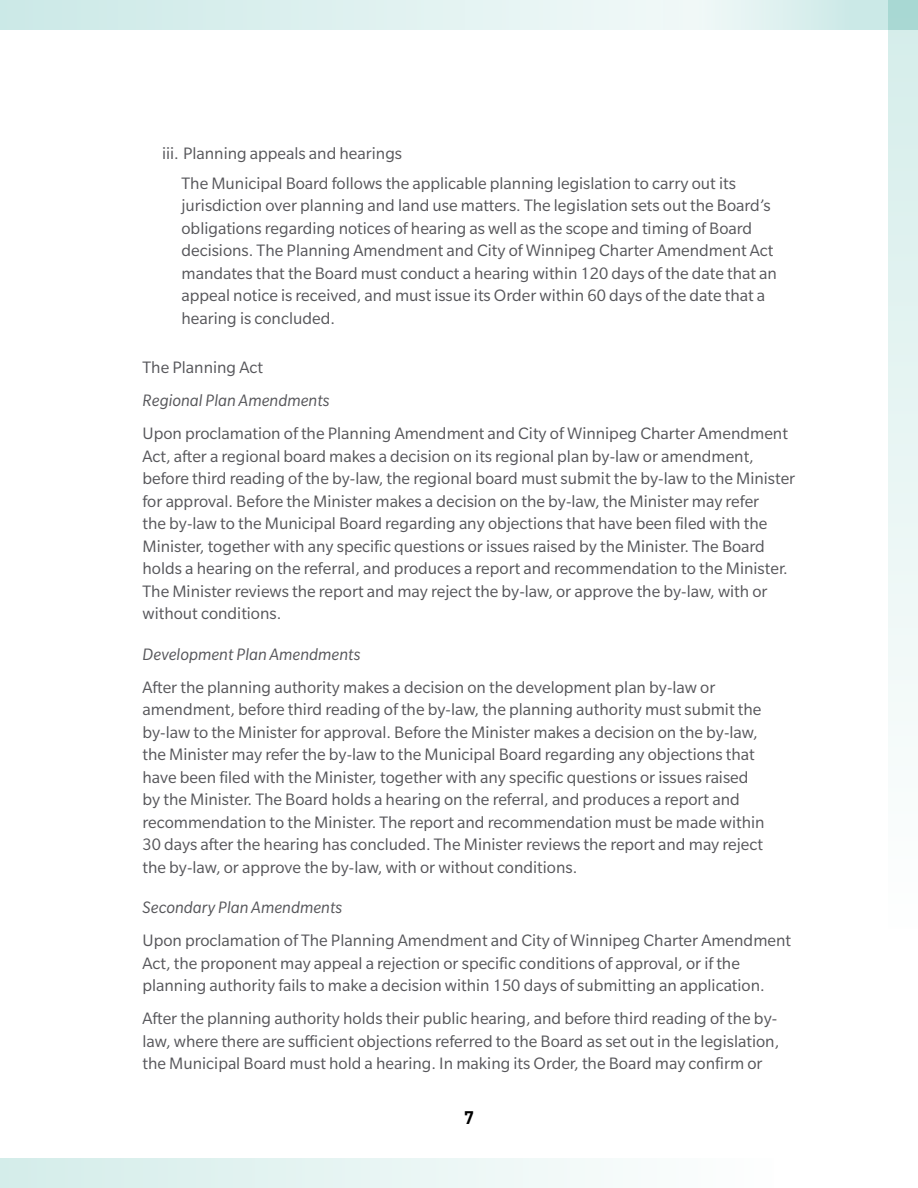
<style>
.page{position:relative;width:918px;height:1188px;background:#fff}
.page>*{position:absolute;margin:0;border:0;box-sizing:border-box;transform-origin:0 0}
.Body_Copy{font:18px/22.5px "Slate Std";color:#56565a}
.Body_copy_after_i{font:18px/22.5px "Slate Std";color:#56565a}
.Subs_Italics{font:italic 18px "Slate Std";color:#56565a}
.i__ii__iii{font:18px "Slate Std";color:#56565a}
.Body_Copy-2{font:italic 18px "Slate Std";color:#56565a}
.t1{font:700 18px "DIN Pro";color:#000}
</style>
<div class="page">
<div style="left:0;top:1159px;width:774px;height:29px;background:linear-gradient(to right,#d4edea,#fefefe)"></div>
<svg style="left:0;top:0;width:663px;height:29px;background:#ddf0ef"></svg>
<svg style="left:663px;top:0;width:226px;height:29px"></svg>
<svg style="left:889px;top:0;width:29px;height:725px;fill:#e4f4f2"></svg>
<p class="i__ii__iii" style="left:162px;top:144px;width:242px">iii. Planning appeals and hearings</p>
<p class="Body_copy_after_i" style="left:182px;top:172px;width:597px">The Municipal Board follows the applicable planning legislation to carry out its jurisdiction over planning and land use matters. The legislation sets out the Board’s obligations regarding notices of hearing as well as the scope and timing of Board decisions. The Planning Amendment and City of Winnipeg Charter Amendment Act mandates that the Board must conduct a hearing within 120 days of the date that an appeal notice is received, and must issue its Order within 60 days of the date that a hearing is concluded.</p>
<p class="Body_Copy" style="left:142px;top:356px;width:122px">The Planning Act</p>
<p class="Body_Copy-2" style="left:142px;top:391px;width:188px">Regional Plan Amendments</p>
<p class="Body_Copy" style="left:142px;top:422px;width:654px">Upon proclamation of the Planning Amendment and City of Winnipeg Charter Amendment Act, after a regional board makes a decision on its regional plan by-law or amendment, before third reading of the by-law, the regional board must submit the by-law to the Minister for approval. Before the Minister makes a decision on the by-law, the Minister may refer<br>the by-law to the Municipal Board regarding any objections that have been filed with the Minister, together with any specific questions or issues raised by the Minister. The Board holds a hearing on the referral, and produces a report and recommendation to the Minister.<br>The Minister reviews the report and may reject the by-law, or approve the by-law, with or without conditions.</p>
<p class="Subs_Italics" style="left:142px;top:645px;width:219px">Development Plan Amendments</p>
<p class="Body_Copy" style="left:142px;top:676px;width:624px">After the planning authority makes a decision on the development plan by-law or amendment, before third reading of the by-law, the planning authority must submit the by-law to the Minister for approval. Before the Minister makes a decision on the by-law, the Minister may refer the by-law to the Municipal Board regarding any objections that have been filed with the Minister, together with any specific questions or issues raised by the Minister. The Board holds a hearing on the referral, and produces a report and recommendation to the Minister. The report and recommendation must be made within 30 days after the hearing has concluded. The Minister reviews the report and may reject the by-law, or approve the by-law, with or without conditions.</p>
<p class="Subs_Italics" style="left:142px;top:898px;width:201px">Secondary Plan Amendments</p>
<p class="Body_Copy" style="left:142px;top:929px;width:650px">Upon proclamation of The Planning Amendment and City of Winnipeg Charter Amendment<br>Act, the proponent may appeal a rejection or specific conditions of approval, or if the planning authority fails to make a decision within 150 days of submitting an application.</p>
<p class="Body_Copy" style="left:142px;top:1007px;width:638px;text-align:justify">After the planning authority holds their public hearing, and before third reading of the by&shy;law, where there are sufficient objections referred to the Board as set out in the legislation, the Municipal Board must hold a hearing. In making its Order, the Board may confirm or</p>
<p class="t1" style="left:464px;top:1106px;width:11px">7</p>
</div>
